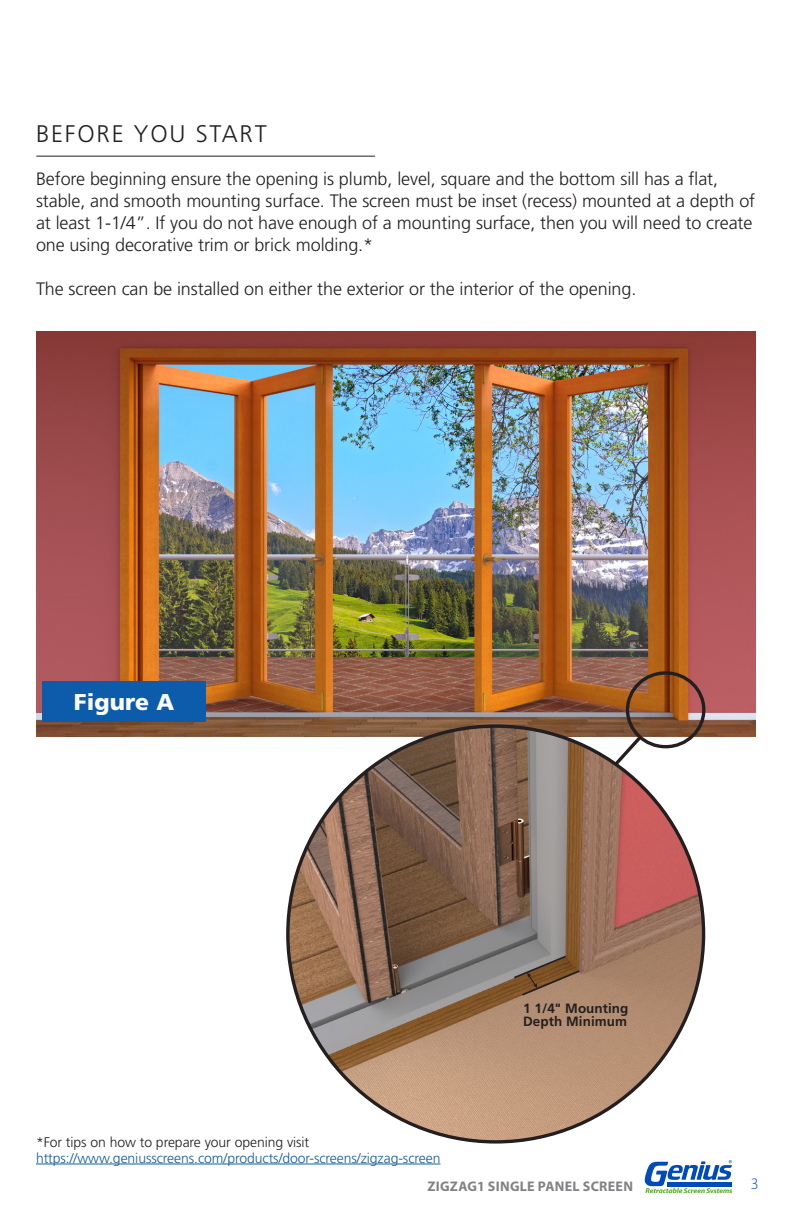
<style>
.page{position:relative;width:792px;height:1224px;background:#fff}
.page>*{position:absolute;margin:0;border:0;box-sizing:border-box;transform-origin:0 0}
.t1{font:300 24px "Frutiger";letter-spacing:.075em;color:#231f20}
.t2{font:900 22.8px "Frutiger";letter-spacing:.005em;color:#fff}
.t3{font:300 18px/22px "Frutiger";letter-spacing:-.005em;color:#231f20}
.t4{font:300 16px "Myriad Pro";color:#004aba}
.t5{font:300 14px "Frutiger";letter-spacing:-.005em;color:#175d9e}
.t6{font:300 14px "Frutiger";letter-spacing:-.005em;color:#231f20}
.t7{font:700 14px "Myriad Pro";letter-spacing:.02em;color:#808285}
.t8{font:700 13.4px/13.4px "Frutiger";letter-spacing:.005em;color:#231f20}
</style>
<div class="page">
<svg style="left:645px;top:1160px;width:87px;height:32px"></svg>
<img style="left:36px;top:332px;width:720px;height:405px">
<div style="left:42px;top:681px;width:164px;height:40px;background:#0d5cab"></div>
<hr style="left:36px;top:156px;width:339px;height:1px;background:#231f20">
<hr style="left:36px;top:1164px;width:404px;height:1px;background:#175d9e">
<div style="left:626px;top:671px;width:79px;height:77px;border:3px solid #231f20;border-radius:50%"></div>
<img style="left:288px;top:726px;width:416px;height:416px;border-radius:208px">
<svg style="left:610px;top:732px;width:35px;height:38px"></svg>
<svg style="left:512px;top:954px;width:70px;height:43px;background:#896c52"></svg>
<p class="t1" style="left:36px;top:120px;width:232px">BEFORE YOU START</p>
<p class="t3" style="left:36px;top:167px;width:721px">Before beginning ensure the opening is plumb, level, square and the bottom sill has a flat, stable, and smooth mounting surface. The screen must be inset (recess) mounted at a depth of at least 1-1/4”. If you do not have enough of a mounting surface, then you will need to create one using decorative trim or brick molding.*</p>
<p class="t3" style="left:36px;top:277px;width:602px">The screen can be installed on either the exterior or the interior of the opening.</p>
<p class="t2" style="left:74px;top:688px;width:102px">Figure A</p>
<p class="t6" style="left:36px;top:1134px;width:275px">*For tips on how to prepare your opening visit</p>
<p class="t5" style="left:36px;top:1150px;width:406px">https://www.geniusscreens.com/products/door-screens/zigzag-screen</p>
<p class="t8" style="left:523px;top:1001px;width:107px">1 1/4" Mounting<br>Depth Minimum</p>
<p class="t7" style="left:428px;top:1177px;width:207px">ZIGZAG1 SINGLE PANEL SCREEN</p>
<p class="t4" style="left:751px;top:1175px;width:9px">3</p>
</div>
